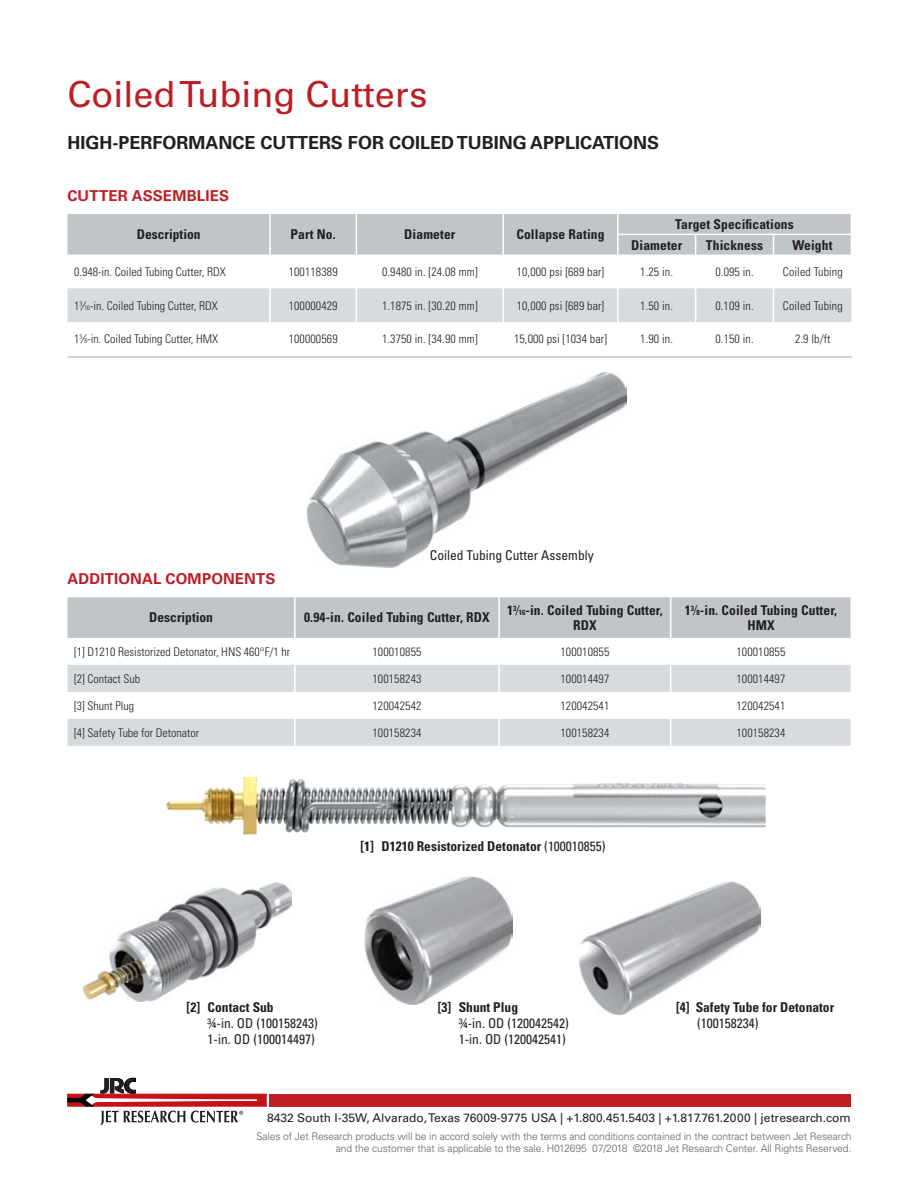
<style>
.page{position:relative;width:918px;height:1188px;background:#fff}
.page>*{position:absolute;margin:0;border:0;box-sizing:border-box;transform-origin:0 0}
.t1{font:36px "Univers LT Std";color:#be1e23}
.t2{font:700 18px "Univers LT Std";color:#231f20}
.t3{font:700 15px "Univers LT Std";letter-spacing:.01em;color:#be1e23}
.t4{font:700 condensed 13.5px/15px "Univers LT Std";letter-spacing:.01em;color:#231f20;text-align:center}
.t5{font:condensed 13.5px/16.2px "Univers LT Std";color:#231f20}
.t6{font:300 condensed 12px "Univers LT Std";letter-spacing:.01em;color:#231f20}
.t7{font:12px "Univers LT Std";color:#231f20}
.t8{font:300 10.5px/12.6px "Univers LT Std";letter-spacing:-.01em;color:#636366;text-align:right}
.s1{font-size:6.6px}
.s2{font-size:7.35px}
.s3{font-weight:400}
</style>
<div class="page">
<div style="left:269px;top:1094px;width:581px;height:12px;background:#be1e23"></div>
<svg style="left:68px;top:1078px;width:199px;height:47px"></svg>
<div style="left:68px;top:288px;width:783px;height:34px;background:#d7dbde"></div>
<div style="left:68px;top:214px;width:783px;height:41px;background:#c0c5c9"></div>
<hr style="left:619px;top:234px;width:77px;height:1px;background:#fff">
<hr style="left:696px;top:234px;width:77px;height:1px;background:#fff">
<hr style="left:773px;top:234px;width:78px;height:1px;background:#fff">
<hr style="left:269px;top:288px;width:2px;height:34px;background:#fff">
<hr style="left:356px;top:288px;width:1px;height:34px;background:#fff">
<hr style="left:503px;top:288px;width:1px;height:34px;background:#fff">
<hr style="left:617px;top:288px;width:2px;height:34px;background:#fff">
<hr style="left:695px;top:288px;width:1px;height:34px;background:#fff">
<hr style="left:773px;top:288px;width:1px;height:34px;background:#fff">
<svg style="left:68px;top:597px;width:783px;height:149px"></svg>
<hr style="left:850px;top:638px;width:2px;height:27px;background:#fff">
<hr style="left:850px;top:665px;width:2px;height:27px;background:#fff">
<hr style="left:850px;top:692px;width:2px;height:27px;background:#fff">
<hr style="left:850px;top:719px;width:2px;height:27px;background:#fff">
<img style="left:307px;top:373px;width:319px;height:194px">
<img style="left:166px;top:777px;width:599px;height:57px">
<img style="left:83px;top:882px;width:208px;height:119px">
<img style="left:364px;top:876px;width:149px;height:128px">
<img style="left:579px;top:881px;width:182px;height:133px">
<hr style="left:68px;top:356px;width:784px;height:2px;background:#c0c5c9">
<h1 class="t1" style="left:68px;top:73px;width:361px">Coiled Tubing Cutters</h1>
<h2 class="t2" style="left:68px;top:132px;width:593px">HIGH-PERFORMANCE CUTTERS FOR COILED TUBING APPLICATIONS</h2>
<p class="t3" style="left:68px;top:187px;width:163px">CUTTER ASSEMBLIES</p>
<p class="t4" style="left:137px;top:227px;width:65px">Description</p>
<p class="t4" style="left:291px;top:227px;width:47px">Part No.</p>
<p class="t4" style="left:404px;top:227px;width:53px">Diameter</p>
<p class="t4" style="left:516px;top:227px;width:90px">Collapse Rating</p>
<p class="t4" style="left:631px;top:214px;width:164px;line-height:21px;text-align:left;text-indent:44px">Target Specifications<br>Diameter</p>
<p class="t4" style="left:706px;top:238px;width:59px">Thickness</p>
<p class="t4" style="left:792px;top:238px;width:42px">Weight</p>
<p class="t6" style="left:74px;top:264px;width:153px">0.948-in. Coiled Tubing Cutter, RDX</p>
<p class="t6" style="left:289px;top:264px;width:50px">100118389</p>
<p class="t6" style="left:382px;top:264px;width:97px">0.9480 in. [24.08 mm]</p>
<p class="t6" style="left:517px;top:264px;width:89px">10,000 psi [689 bar]</p>
<p class="t6" style="left:640px;top:264px;width:34px">1.25 in.</p>
<p class="t6" style="left:715px;top:264px;width:40px">0.095 in.</p>
<p class="t6" style="left:783px;top:264px;width:61px">Coiled Tubing</p>
<p class="t6" style="left:74px;top:298px;width:145px">1<sup>3</sup>⁄<span class="s1">16</span>-in. Coiled Tubing Cutter, RDX</p>
<p class="t6" style="left:289px;top:298px;width:50px">100000429</p>
<p class="t6" style="left:382px;top:298px;width:97px">1.1875 in. [30.20 mm]</p>
<p class="t6" style="left:517px;top:298px;width:89px">10,000 psi [689 bar]</p>
<p class="t6" style="left:640px;top:298px;width:34px">1.50 in.</p>
<p class="t6" style="left:715px;top:298px;width:40px">0.109 in.</p>
<p class="t6" style="left:783px;top:298px;width:61px">Coiled Tubing</p>
<p class="t6" style="left:74px;top:332px;width:146px">1<sup>3</sup>⁄<span class="s1">8</span>-in. Coiled Tubing Cutter, HMX</p>
<p class="t6" style="left:289px;top:332px;width:50px">100000569</p>
<p class="t6" style="left:382px;top:332px;width:97px">1.3750 in. [34.90 mm]</p>
<p class="t6" style="left:514px;top:332px;width:94px">15,000 psi [1034 bar]</p>
<p class="t6" style="left:640px;top:332px;width:34px">1.90 in.</p>
<p class="t6" style="left:715px;top:332px;width:40px">0.150 in.</p>
<p class="t6" style="left:795px;top:332px;width:37px">2.9 lb/ft</p>
<p class="t5" style="left:430px;top:547px;width:165px">Coiled Tubing Cutter Assembly</p>
<p class="t3" style="left:68px;top:570px;width:209px">ADDITIONAL COMPONENTS</p>
<p class="t4" style="left:149px;top:610px;width:65px">Description</p>
<p class="t4" style="left:304px;top:610px;width:187px">0.94-in. Coiled Tubing Cutter, RDX</p>
<p class="t4" style="left:507px;top:603px;width:157px">1<sup>3</sup>⁄<span class="s2">16</span>-in. Coiled Tubing Cutter,<br>RDX</p>
<p class="t4" style="left:685px;top:603px;width:154px">1<sup>3</sup>⁄<span class="s2">8</span>-in. Coiled Tubing Cutter,<br>HMX</p>
<p class="t6" style="left:74px;top:644px;width:217px">[1] D1210 Resistorized Detonator, HNS 460°F/1 hr</p>
<p class="t6" style="left:373px;top:644px;width:50px">100010855</p>
<p class="t6" style="left:560px;top:644px;width:50px">100010855</p>
<p class="t6" style="left:737px;top:644px;width:50px">100010855</p>
<p class="t6" style="left:74px;top:671px;width:67px">[2] Contact Sub</p>
<p class="t6" style="left:373px;top:671px;width:50px">100158243</p>
<p class="t6" style="left:560px;top:671px;width:50px">100014497</p>
<p class="t6" style="left:737px;top:671px;width:50px">100014497</p>
<p class="t6" style="left:74px;top:698px;width:61px">[3] Shunt Plug</p>
<p class="t6" style="left:373px;top:698px;width:50px">120042542</p>
<p class="t6" style="left:560px;top:698px;width:50px">120042541</p>
<p class="t6" style="left:737px;top:698px;width:50px">120042541</p>
<p class="t6" style="left:74px;top:725px;width:127px">[4] Safety Tube for Detonator</p>
<p class="t6" style="left:373px;top:725px;width:50px">100158234</p>
<p class="t6" style="left:560px;top:725px;width:50px">100158234</p>
<p class="t6" style="left:737px;top:725px;width:50px">100158234</p>
<p class="t4" style="left:361px;top:839px;width:247px">[1] D1210 Resistorized Detonator <span class="s3">(100010855)</span></p>
<p class="t4" style="left:187px;top:999px;width:89px">[2] Contact Sub</p>
<p class="t5" style="left:208px;top:1015px;width:112px">¾-in. OD (100158243)<br>1-in. OD (100014497)</p>
<p class="t4" style="left:438px;top:999px;width:82px">[3] Shunt Plug</p>
<p class="t5" style="left:459px;top:1015px;width:112px">¾-in. OD (120042542)<br>1-in. OD (120042541)</p>
<p class="t4" style="left:676px;top:999px;width:159px">[4] Safety Tube for Detonator</p>
<p class="t5" style="left:697px;top:1015px;width:63px">(100158234)</p>
<p class="t7" style="left:267px;top:1110px;width:585px">8432 South I-35W, Alvarado, Texas 76009-9775 USA | +1.800.451.5403 | +1.817.761.2000 | jetresearch.com</p>
<p class="t8" style="left:256px;top:1130px;width:597px">Sales of Jet Research products will be in accord solely with the terms and conditions contained in the contract between Jet Research and the customer that is applicable to the sale. H012695 07/2018 ©2018 Jet Research Center. All Rights Reserved.</p>
</div>
